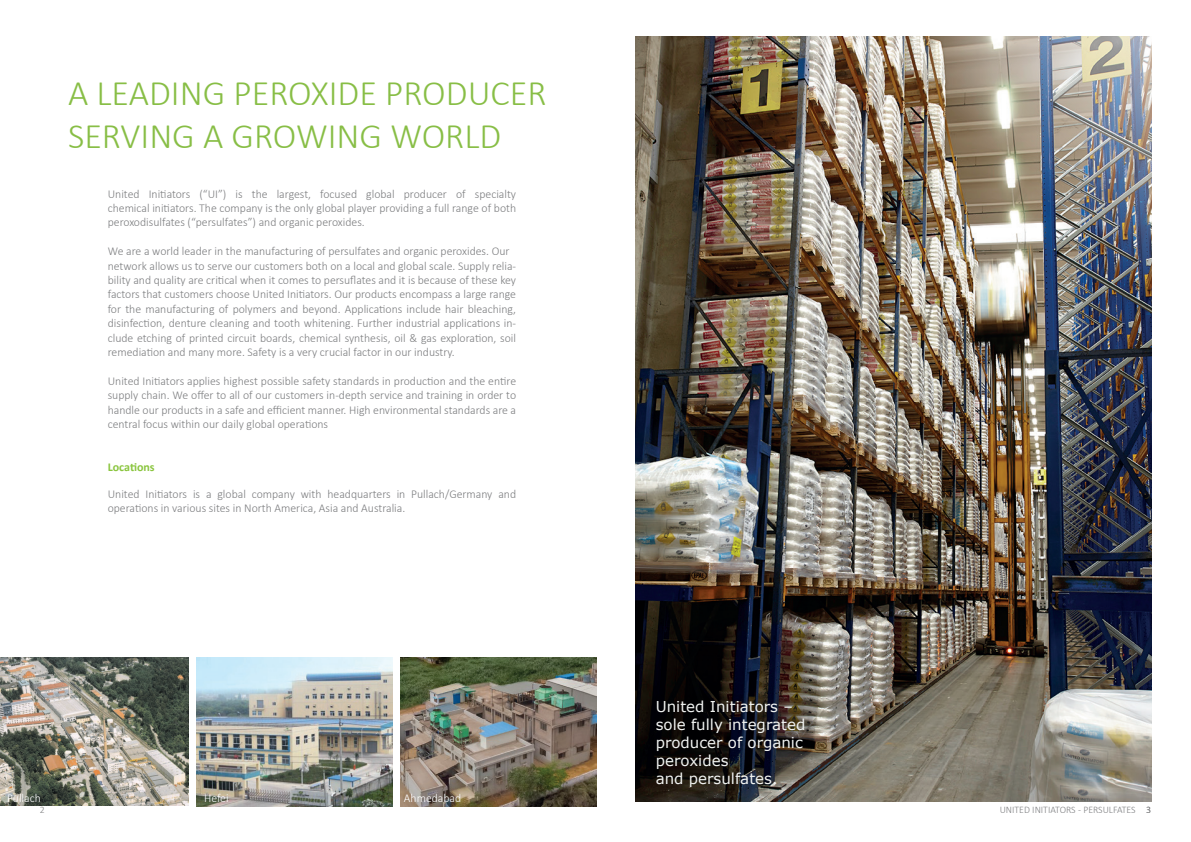
<style>
.page{position:relative;width:1191px;height:842px;background:#fff}
.page>*{position:absolute;margin:0;border:0;box-sizing:border-box;transform-origin:0 0}
.t1{font:300 36px/43.2px "Calibri";color:#88be46}
.t2{font:15px/18px "Verdana";color:#f1f3f1}
.t3{font:300 12px/14.4px "Calibri";color:#7d7e80;text-align:justify}
.t4{font:300 12px "Calibri";color:#fff}
.t5{font:700 12px "Calibri";color:#8ac53e}
.t6{font:300 10px "Calibri";color:#7d7e80}
</style>
<div class="page">
<img style="left:635px;top:36px;width:516px;height:765px">
<img style="left:197px;top:658px;width:195px;height:148px">
<img style="left:400px;top:658px;width:196px;height:148px">
<img style="left:0;top:658px;width:189px;height:148px">
<h1 class="t1" style="left:68px;top:71px;width:480px">A LEADING PEROXIDE PRODUCER<br>SERVING A GROWING WORLD</h1>
<p class="t3" style="left:108px;top:186px;width:410px">United Initiators (“UI”) is the largest, focused global producer of specialty chemical initiators. The company is the only global player providing a full range of both peroxodisulfates (“persulfates”) and organic peroxides.</p>
<p class="t3" style="left:108px;top:244px;width:410px;text-align:left">We are a world leader in the manufacturing of persulfates and organic peroxides. Our network allows us to serve our customers both on a local and global scale. Supply relia&shy;bility and quality are critical when it comes to persuflates and it is because of these key factors that customers choose United Initiators. Our products encompass a large range for the manufacturing of polymers and beyond. Applications include hair bleaching, disinfection, denture cleaning and tooth whitening. Further industrial applications in&shy;clude etching of printed circuit boards, chemical synthesis, oil &amp; gas exploration, soil remediation and many more. Safety is a very crucial factor in our industry.</p>
<p class="t3" style="left:108px;top:373px;width:410px">United Initiators applies highest possible safety standards in production and the entire supply chain. We offer to all of our customers in-depth service and training in order to handle our products in a safe and efficient manner. High environmental standards are a central focus within our daily global operations</p>
<p class="t5" style="left:108px;top:459px;width:48px">Locations</p>
<p class="t3" style="left:108px;top:486px;width:410px">United Initiators is a global company with headquarters in Pullach/Germany and operations in various sites in North America, Asia and Australia.</p>
<p class="t4" style="left:7px;top:791px;width:35px">Pullach</p>
<p class="t4" style="left:204px;top:791px;width:26px">Hefei</p>
<p class="t4" style="left:404px;top:790px;width:59px">Ahmedabad</p>
<p class="t2" style="left:656px;top:697px;width:151px">United Initiators – sole fully integrated producer of organic peroxides<br>and persulfates.</p>
<p class="t6" style="left:40px;top:804px;width:6px">2</p>
<p class="t6" style="left:999px;top:804px;width:153px">UNITED INITIATORS - PERSULFATES 3</p>
</div>
